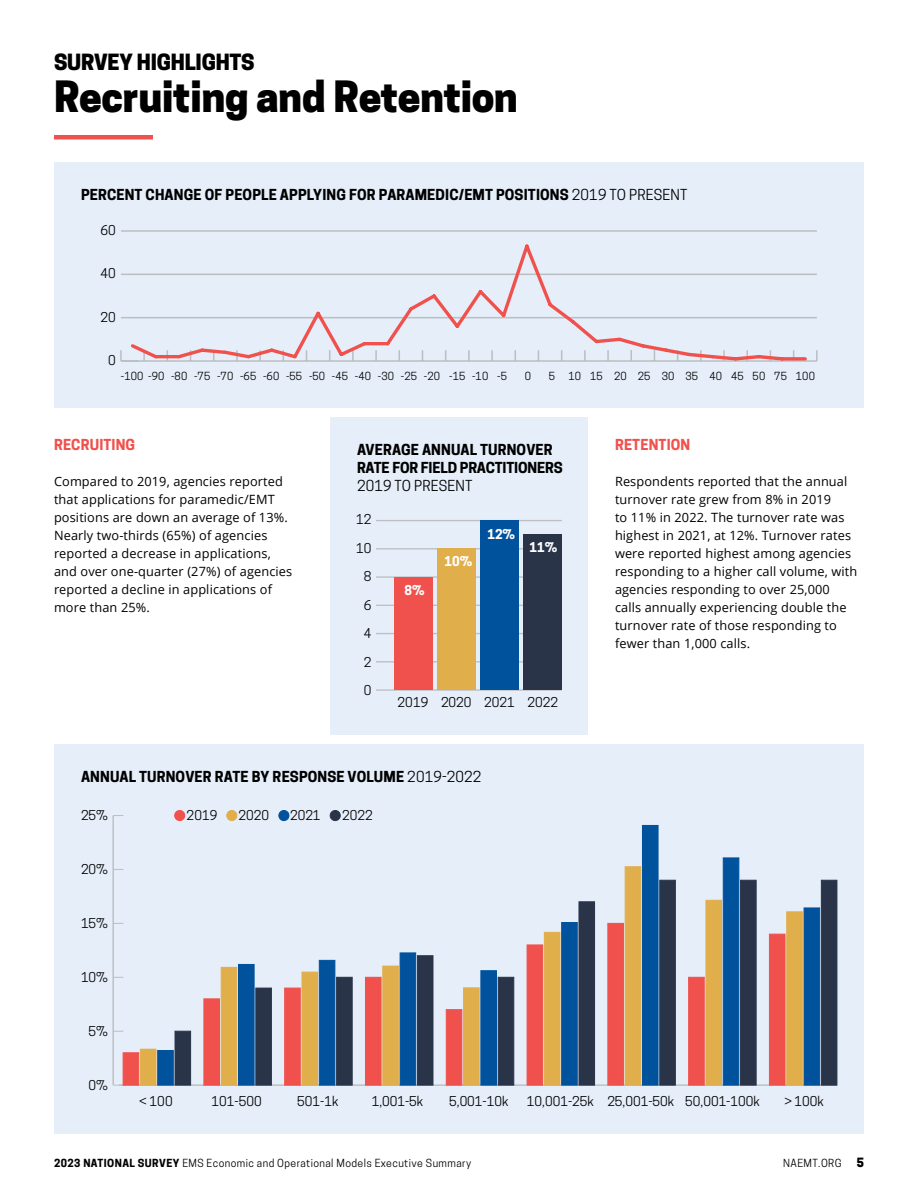
<style>
.page{position:relative;width:918px;height:1188px;background:#fff}
.page>*{position:absolute;margin:0;border:0;box-sizing:border-box;transform-origin:0 0}
.t1{font:800 40.5px "Cooper Hewitt";letter-spacing:-.01em;color:#000}
.t2{font:800 21px "Cooper Hewitt";letter-spacing:-.01em;color:#000}
.t3{font:700 14.25px "Cooper Hewitt";letter-spacing:.01em;color:#000}
.t4{font:700 14.25px/18px "Cooper Hewitt";letter-spacing:-.01em;color:#000}
.t5{font:700 14.25px "Cooper Hewitt";letter-spacing:.01em;color:#f0514c}
.t6{font:14.25px "Cooper Hewitt";letter-spacing:.01em;color:#000}
.t7{font:12.75px/18px "Open Sans";letter-spacing:.01em;color:#000}
.t8{font:12.75px "Cooper Hewitt";color:#000}
.t9{font:700 12.75px "Cooper Hewitt";color:#fff}
.t10{font:800 12px "Cooper Hewitt";color:#000}
.t11{font:10.5px "Cooper Hewitt";letter-spacing:.04em;color:#000}
.t12{font:10.5px "Cooper Hewitt";letter-spacing:.01em;color:#000}
.s1{font-weight:400}
.s2{font-weight:700}
</style>
<div class="page">
<div style="left:54px;top:135px;width:99px;height:5px;background:#f0514c"></div>
<div style="left:330px;top:417px;width:258px;height:318px;background:#e5eef9"></div>
<hr style="left:376px;top:689px;width:186px;height:2px;background:#bcbec0">
<hr style="left:376px;top:661px;width:186px;height:1px;background:#bcbec0">
<hr style="left:376px;top:633px;width:186px;height:1px;background:#bcbec0">
<hr style="left:376px;top:605px;width:186px;height:1px;background:#bcbec0">
<hr style="left:376px;top:576px;width:186px;height:2px;background:#bcbec0">
<hr style="left:376px;top:548px;width:186px;height:1px;background:#bcbec0">
<hr style="left:376px;top:520px;width:186px;height:1px;background:#bcbec0">
<div style="left:523px;top:535px;width:39px;height:155px;background:#293449"></div>
<div style="left:480px;top:521px;width:39px;height:169px;background:#00529c"></div>
<div style="left:437px;top:549px;width:39px;height:141px;background:#e1ae4c"></div>
<div style="left:394px;top:577px;width:39px;height:113px;background:#f0514d"></div>
<div style="left:54px;top:162px;width:810px;height:246px;background:#e5eef9"></div>
<hr style="left:121px;top:360px;width:696px;height:2px;background:#bcbec0">
<svg style="left:816px;top:350px;width:2px;height:11px"></svg>
<svg style="left:120px;top:350px;width:2px;height:11px"></svg>
<hr style="left:121px;top:317px;width:696px;height:1px;background:#bcbec0">
<hr style="left:121px;top:274px;width:696px;height:1px;background:#bcbec0">
<hr style="left:121px;top:230px;width:696px;height:2px;background:#bcbec0">
<svg style="left:128px;top:244px;width:681px;height:118px"></svg>
<div style="left:54px;top:744px;width:810px;height:390px;background:#e5eef9"></div>
<hr style="left:119px;top:1084px;width:718px;height:2px;background:#bcbec0">
<hr style="left:112px;top:816px;width:2px;height:269px;background:#bcbec0">
<div style="left:175px;top:1031px;width:16px;height:54px;background:#293449"></div>
<div style="left:157px;top:1050px;width:17px;height:35px;background:#00529c;border:1px solid #00529c"></div>
<div style="left:140px;top:1049px;width:16px;height:36px;background:#e1ae4c"></div>
<div style="left:123px;top:1052px;width:16px;height:33px;background:#f0514d"></div>
<div style="left:255px;top:988px;width:17px;height:97px;background:#293449;border:1px solid #293449"></div>
<div style="left:238px;top:964px;width:16px;height:121px;background:#00529c"></div>
<div style="left:221px;top:967px;width:16px;height:118px;background:#e1ae4c"></div>
<div style="left:204px;top:999px;width:16px;height:86px;background:#f0514d"></div>
<div style="left:336px;top:977px;width:17px;height:108px;background:#293449;border:1px solid #293449"></div>
<div style="left:319px;top:960px;width:16px;height:125px;background:#00529c;border:1px solid #00529c"></div>
<div style="left:302px;top:972px;width:16px;height:113px;background:#e1ae4c"></div>
<div style="left:284px;top:988px;width:17px;height:97px;background:#f0514d;border:1px solid #f0514d"></div>
<div style="left:417px;top:955px;width:16px;height:130px;background:#293449"></div>
<div style="left:400px;top:953px;width:16px;height:132px;background:#00529c;border:1px solid #00529c"></div>
<div style="left:382px;top:966px;width:17px;height:119px;background:#e1ae4c;border:1px solid #e1ae4c"></div>
<div style="left:365px;top:977px;width:16px;height:108px;background:#f0514d"></div>
<div style="left:498px;top:977px;width:16px;height:108px;background:#293449;border:1px solid #293449"></div>
<div style="left:481px;top:970px;width:16px;height:115px;background:#00529c"></div>
<div style="left:463px;top:988px;width:17px;height:97px;background:#e1ae4c;border:1px solid #e1ae4c"></div>
<div style="left:446px;top:1009px;width:16px;height:76px;background:#f0514d"></div>
<div style="left:579px;top:901px;width:16px;height:184px;background:#293449"></div>
<div style="left:561px;top:922px;width:17px;height:163px;background:#00529c;border:1px solid #00529c"></div>
<div style="left:544px;top:932px;width:16px;height:153px;background:#e1ae4c"></div>
<div style="left:527px;top:945px;width:16px;height:140px;background:#f0514d"></div>
<div style="left:659px;top:880px;width:17px;height:205px;background:#293449;border:1px solid #293449"></div>
<div style="left:642px;top:825px;width:16px;height:260px;background:#00529c"></div>
<div style="left:625px;top:866px;width:16px;height:219px;background:#e1ae4c"></div>
<div style="left:608px;top:923px;width:16px;height:162px;background:#f0514d"></div>
<div style="left:740px;top:880px;width:16px;height:205px;background:#293449"></div>
<div style="left:723px;top:858px;width:16px;height:227px;background:#00529c;border:1px solid #00529c"></div>
<div style="left:706px;top:900px;width:16px;height:185px;background:#e1ae4c"></div>
<div style="left:688px;top:977px;width:17px;height:108px;background:#f0514d;border:1px solid #f0514d"></div>
<div style="left:821px;top:880px;width:16px;height:205px;background:#293449"></div>
<div style="left:804px;top:908px;width:16px;height:177px;background:#00529c"></div>
<div style="left:786px;top:911px;width:17px;height:174px;background:#e1ae4c;border:1px solid #e1ae4c"></div>
<div style="left:769px;top:934px;width:16px;height:151px;background:#f0514d"></div>
<div style="left:175px;top:810px;width:10px;height:11px;background:#f0514d;border-radius:50%"></div>
<div style="left:174px;top:810px;width:11px;height:11px;border:1px solid #f0514d;border-radius:50%"></div>
<div style="left:227px;top:810px;width:10px;height:11px;background:#e1ae4c;border-radius:50%"></div>
<div style="left:226px;top:810px;width:11px;height:11px;border:1px solid #e1ae4c;border-radius:50%"></div>
<div style="left:279px;top:810px;width:10px;height:11px;background:#00529c;border-radius:50%"></div>
<div style="left:278px;top:810px;width:11px;height:11px;border:1px solid #00529c;border-radius:50%"></div>
<div style="left:330px;top:810px;width:10px;height:11px;background:#293449;border-radius:50%"></div>
<div style="left:330px;top:810px;width:11px;height:11px;border:1px solid #293449;border-radius:50%"></div>
<h2 class="t2" style="left:54px;top:49px;width:202px">SURVEY HIGHLIGHTS</h2>
<h1 class="t1" style="left:54px;top:72px;width:466px">Recruiting and Retention</h1>
<p class="t3" style="left:81px;top:186px;width:608px">PERCENT CHANGE OF PEOPLE APPLYING FOR PARAMEDIC/EMT POSITIONS <span class="s1">2019 TO PRESENT</span></p>
<p class="t8" style="left:100px;top:223px;width:17px">60</p>
<p class="t8" style="left:100px;top:266px;width:17px">40</p>
<p class="t8" style="left:100px;top:309px;width:17px">20</p>
<p class="t8" style="left:108px;top:353px;width:9px">0</p>
<p class="t12" style="left:121px;top:370px;width:388px">-100 -90 -80 -75 -70 -65 -60 -55 -50 -45 -40 -30 -25 -20 -15 -10 -5</p>
<p class="t11" style="left:525px;top:370px;width:8px">0</p>
<p class="t11" style="left:549px;top:370px;width:8px">5</p>
<p class="t12" style="left:569px;top:370px;width:248px">10 15 20 25 30 35 40 45 50 75 100</p>
<p class="t5" style="left:54px;top:436px;width:83px">RECRUITING</p>
<p class="t7" style="left:54px;top:472px;width:240px">Compared to 2019, agencies reported that applications for paramedic/EMT positions are down an average of 13%.<br>Nearly two-thirds (65%) of agencies reported a decrease in applications, and over one-quarter (27%) of agencies reported a decline in applications of more than 25%.</p>
<p class="t4" style="left:357px;top:440px;width:207px">AVERAGE ANNUAL TURNOVER<br>RATE FOR FIELD PRACTITIONERS</p>
<p class="t6" style="left:357px;top:477px;width:117px">2019 TO PRESENT</p>
<p class="t8" style="left:356px;top:512px;width:17px">12</p>
<p class="t8" style="left:356px;top:541px;width:17px">10</p>
<p class="t8" style="left:364px;top:569px;width:9px">8</p>
<p class="t8" style="left:364px;top:598px;width:9px">6</p>
<p class="t8" style="left:364px;top:626px;width:9px">4</p>
<p class="t8" style="left:364px;top:654px;width:9px">2</p>
<p class="t8" style="left:364px;top:683px;width:9px">0</p>
<p class="t9" style="left:405px;top:583px;width:22px">8%</p>
<p class="t9" style="left:444px;top:554px;width:29px">10%</p>
<p class="t9" style="left:487px;top:526px;width:29px">12%</p>
<p class="t9" style="left:530px;top:540px;width:29px">11%</p>
<p class="t8" style="left:397px;top:695px;width:32px">2019</p>
<p class="t8" style="left:441px;top:695px;width:119px">2020 2021 2022</p>
<p class="t3" style="left:81px;top:768px;width:402px">ANNUAL TURNOVER RATE BY RESPONSE VOLUME <span class="s1">2019-2022</span></p>
<p class="t8" style="left:81px;top:808px;width:29px">25%</p>
<p class="t8" style="left:81px;top:862px;width:29px">20%</p>
<p class="t8" style="left:81px;top:916px;width:29px">15%</p>
<p class="t8" style="left:81px;top:970px;width:29px">10%</p>
<p class="t8" style="left:89px;top:1024px;width:21px">5%</p>
<p class="t8" style="left:89px;top:1077px;width:21px">0%</p>
<p class="t8" style="left:187px;top:808px;width:32px">2019</p>
<p class="t8" style="left:239px;top:808px;width:32px">2020</p>
<p class="t8" style="left:290px;top:808px;width:32px">2021</p>
<p class="t8" style="left:342px;top:808px;width:32px">2022</p>
<p class="t5" style="left:615px;top:436px;width:77px">RETENTION</p>
<p class="t7" style="left:615px;top:472px;width:244px">Respondents reported that the annual turnover rate grew from 8% in 2019<br>to 11% in 2022. The turnover rate was highest in 2021, at 12%. Turnover rates were reported highest among agencies responding to a higher call volume, with agencies responding to over 25,000 calls annually experiencing double the turnover rate of those responding to fewer than 1,000 calls.</p>
<p class="t8" style="left:139px;top:1094px;width:35px">&lt; 100</p>
<p class="t8" style="left:212px;top:1094px;width:52px">101-500</p>
<p class="t8" style="left:297px;top:1094px;width:43px">501-1k</p>
<p class="t8" style="left:372px;top:1094px;width:53px">1,001-5k</p>
<p class="t8" style="left:449px;top:1094px;width:61px">5,001-10k</p>
<p class="t8" style="left:527px;top:1094px;width:234px">10,001-25k 25,001-50k 50,001-100k</p>
<p class="t8" style="left:784px;top:1094px;width:41px">&gt; 100k</p>
<p class="t11" style="left:54px;top:1157px;width:419px"><span class="s2">2023 NATIONAL SURVEY</span> EMS Economic and Operational Models Executive Summary</p>
<p class="t11" style="left:783px;top:1157px;width:60px">NAEMT.ORG</p>
<p class="t10" style="left:857px;top:1155px;width:9px">5</p>
</div>
